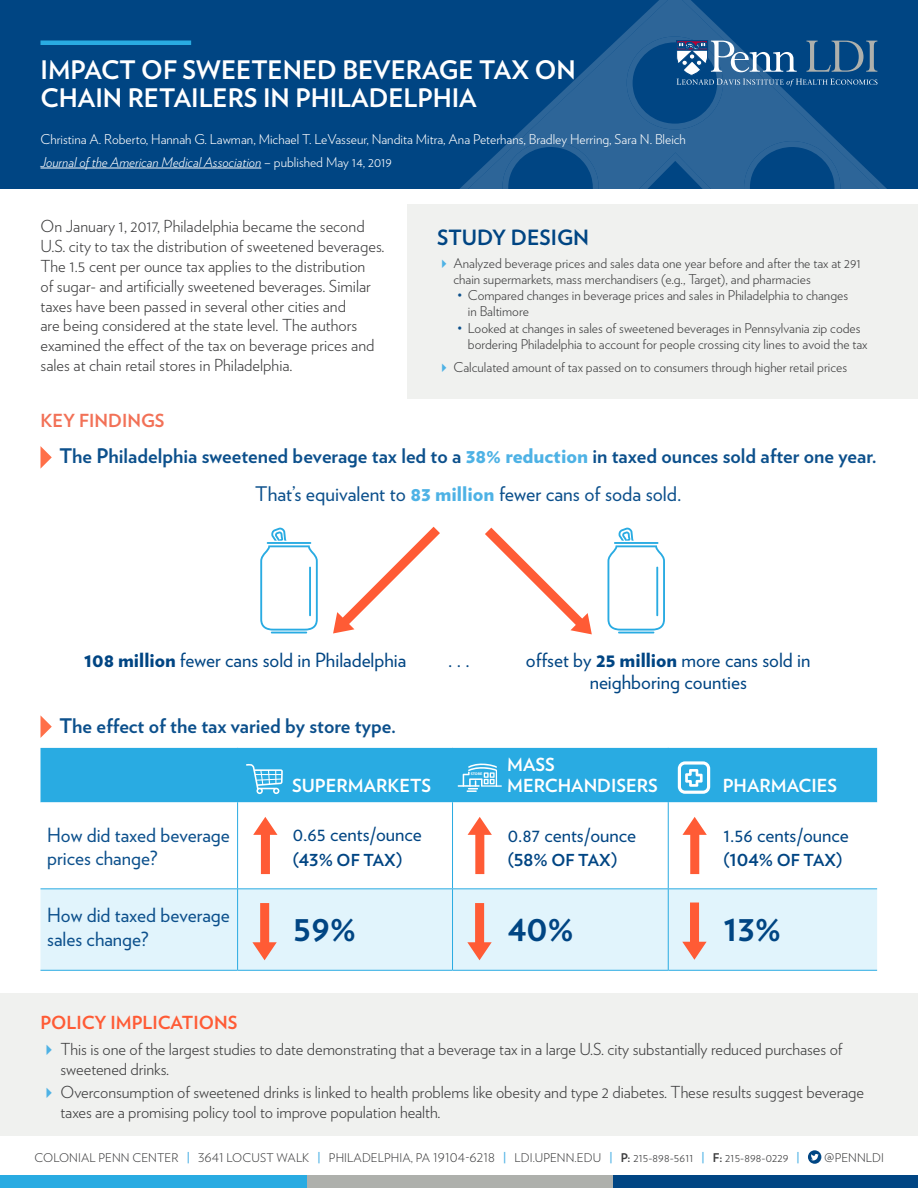
<style>
.page{position:relative;width:918px;height:1188px;background:#fff}
.page>*{position:absolute;margin:0;border:0;box-sizing:border-box;transform-origin:0 0}
.t1{font:700 37.5px "Verlag";color:#004583}
.t2{font:700 25.5px/28.5px "Verlag";color:#fff}
.t3{font:700 21px "Verlag";color:#004583}
.t4{font:700 20.1px "Verlag";color:#0c508c}
.t5{font:20.1px "Verlag";color:#0c508c}
.t6{font:19.5px/22.5px "Verlag";color:#004583;text-align:center}
.t7{font:19.5px/23.4px "Verlag";color:#0c508c}
.t8{font:700 18px/21px "Verlag";color:#fff}
.t9{font:700 18px "Verlag";color:#ff5b35}
.t10{font:700 18px "Verlag";color:#f27157}
.t11{font:300 16.5px/19.8px "Verlag";color:#3e3e3f}
.t12{font:700 16.5px "Verlag";color:#004583}
.t13{font:300 13.5px/16.2px "Verlag";color:#3e3e3f}
.t14{font:300 13.5px "Verlag";color:#fff}
.t15{font:italic 300 13.5px "Verlag";color:#fff}
.t16{font:300 12px "Verlag";letter-spacing:.01em;color:#3e3e3f}
.t17{font:700 3.75px "Ubuntu";letter-spacing:-.01em;color:#fff}
.s1{font-style:normal}
.s2{color:#4eb2e5}
.s3{color:#0c508c}
.s4{font-weight:900;color:#4eb2e5}
.s5{font-weight:900}
.s6{font-weight:700;color:#4eb2e5}
.s7{font-weight:700}
</style>
<div class="page">
<hr style="left:271px;top:632px;width:36px;height:1px;background:#29abe2">
<svg style="left:260px;top:528px;width:58px;height:103px"></svg>
<hr style="left:309px;top:567px;width:2px;height:49px;background:#29abe2">
<div style="left:0;top:0;width:918px;height:189px;background:#004583"></div>
<svg style="left:460px;top:0;width:427px;height:189px"></svg>
<div style="left:40px;top:40px;width:151px;height:5px;background:#29abe2"></div>
<hr style="left:40px;top:168px;width:221px;height:1px;background:#fff">
<div style="left:612px;top:1175px;width:306px;height:13px;background:#004583"></div>
<div style="left:306px;top:1175px;width:306px;height:13px;background:#aeb0ac"></div>
<div style="left:0;top:1175px;width:306px;height:13px;background:#29abe2"></div>
<svg style="left:808px;top:1150px;width:13px;height:14px"></svg>
<svg style="left:811px;top:1154px;width:8px;height:6px"></svg>
<svg style="left:676px;top:40px;width:202px;height:47px"></svg>
<div style="left:408px;top:204px;width:510px;height:195px;background:#f0f1ef"></div>
<div style="left:0;top:994px;width:918px;height:142px;background:#f0f1ef"></div>
<div style="left:40px;top:748px;width:837px;height:54px;background:#29abe2"></div>
<svg style="left:40px;top:802px;width:837px;height:86px"></svg>
<div style="left:40px;top:889px;width:837px;height:81px;background:#e1f4fc"></div>
<hr style="left:237px;top:748px;width:1px;height:54px;background:#29abe2">
<hr style="left:452px;top:748px;width:1px;height:54px;background:#29abe2">
<hr style="left:668px;top:748px;width:1px;height:54px;background:#29abe2">
<hr style="left:237px;top:802px;width:1px;height:86px;background:#29abe2">
<hr style="left:452px;top:802px;width:1px;height:86px;background:#29abe2">
<hr style="left:668px;top:802px;width:1px;height:86px;background:#29abe2">
<hr style="left:237px;top:889px;width:1px;height:81px;background:#29abe2">
<hr style="left:452px;top:889px;width:1px;height:81px;background:#29abe2">
<hr style="left:668px;top:889px;width:1px;height:81px;background:#29abe2">
<hr style="left:40px;top:888px;width:198px;height:1px;background:#29abe2">
<hr style="left:238px;top:888px;width:215px;height:1px;background:#29abe2">
<hr style="left:453px;top:888px;width:215px;height:1px;background:#29abe2">
<hr style="left:668px;top:888px;width:209px;height:1px;background:#29abe2">
<hr style="left:40px;top:970px;width:198px;height:1px;background:#29abe2">
<hr style="left:238px;top:970px;width:215px;height:1px;background:#29abe2">
<hr style="left:453px;top:970px;width:215px;height:1px;background:#29abe2">
<hr style="left:668px;top:970px;width:209px;height:1px;background:#29abe2">
<svg style="left:468px;top:817px;width:24px;height:57px"></svg>
<svg style="left:682px;top:817px;width:25px;height:57px"></svg>
<svg style="left:253px;top:817px;width:24px;height:57px"></svg>
<svg style="left:467px;top:903px;width:25px;height:57px"></svg>
<svg style="left:682px;top:903px;width:25px;height:57px"></svg>
<svg style="left:252px;top:903px;width:25px;height:57px"></svg>
<svg style="left:246px;top:764px;width:37px;height:30px"></svg>
<svg style="left:678px;top:761px;width:32px;height:33px"></svg>
<svg style="left:458px;top:762px;width:44px;height:30px"></svg>
<svg style="left:333px;top:527px;width:107px;height:106px"></svg>
<svg style="left:485px;top:528px;width:107px;height:106px"></svg>
<hr style="left:618px;top:632px;width:36px;height:1px;background:#29abe2">
<svg style="left:608px;top:528px;width:57px;height:103px"></svg>
<hr style="left:656px;top:567px;width:2px;height:49px;background:#29abe2">
<svg style="left:40px;top:446px;width:12px;height:23px"></svg>
<svg style="left:40px;top:715px;width:12px;height:23px"></svg>
<p class="t2" style="left:40px;top:54px;width:537px">IMPACT OF SWEETENED BEVERAGE TAX ON<br>CHAIN RETAILERS IN PHILADELPHIA</p>
<p class="t14" style="left:40px;top:129px;width:647px">Christina A. Roberto, Hannah G. Lawman, Michael T. LeVasseur, Nandita Mitra, Ana Peterhans, Bradley Herring, Sara N. Bleich</p>
<p class="t15" style="left:40px;top:152px;width:353px">Journal of the American Medical Association <span class="s1">– published May 14, 2019</span></p>
<p class="t11" style="left:40px;top:216px;width:346px">On January 1, 2017, Philadelphia became the second U.S. city to tax the distribution of sweetened beverages.<br>The 1.5 cent per ounce tax applies to the distribution<br>of sugar- and artificially sweetened beverages. Similar taxes have been passed in several other cities and<br>are being considered at the state level. The authors examined the effect of the tax on beverage prices and sales at chain retail stores in Philadelphia.</p>
<p class="t10" style="left:40px;top:406px;width:126px">KEY FINDINGS</p>
<p class="t3" style="left:437px;top:221px;width:154px">STUDY DESIGN</p>
<p class="t13" style="left:453px;top:254px;width:409px;text-indent:-16px"><span class="s2">✔</span> Analyzed beverage prices and sales data one year before and after the tax at 291 chain supermarkets, mass merchandisers (e.g., Target), and pharmacies</p>
<p class="t13" style="left:468px;top:286px;width:382px;text-indent:-11px"><span class="s3">•</span> Compared changes in beverage prices and sales in Philadelphia to changes in Baltimore</p>
<p class="t13" style="left:468px;top:319px;width:401px;text-indent:-11px"><span class="s3">•</span> Looked at changes in sales of sweetened beverages in Pennsylvania zip codes bordering Philadelphia to account for people crossing city lines to avoid the tax</p>
<p class="t13" style="left:437px;top:358px;width:412px"><span class="s2">✔</span> Calculated amount of tax passed on to consumers through higher retail prices</p>
<p class="t4" style="left:59px;top:440px;width:819px">The Philadelphia sweetened beverage tax led to a <span class="s4">38% reduction</span> in taxed ounces sold after one year.</p>
<p class="t5" style="left:255px;top:479px;width:428px">That’s equivalent to <span class="s4">83 million</span> fewer cans of soda sold.</p>
<p class="t6" style="left:84px;top:648px;width:324px"><span class="s5">108 million</span> fewer cans sold in Philadelphia</p>
<p class="t4" style="left:59px;top:710px;width:338px">The effect of the tax varied by store type.</p>
<p class="t8" style="left:292px;top:774px;width:141px">SUPERMARKETS</p>
<p class="t7" style="left:47px;top:822px;width:184px">How did taxed beverage prices change?</p>
<p class="t6" style="left:293px;top:822px;width:131px">0.65 cents/ounce</p>
<p class="t12" style="left:293px;top:847px;width:111px">(43% OF TAX)</p>
<p class="t6" style="left:448px;top:647px;width:23px">. . .</p>
<p class="t17" style="left:471px;top:772px;width:13px">STORE</p>
<p class="t6" style="left:526px;top:647px;width:286px">offset by <span class="s5">25 million</span> more cans sold in neighboring counties</p>
<p class="t8" style="left:507px;top:753px;width:152px">MASS<br>MERCHANDISERS</p>
<p class="t6" style="left:508px;top:823px;width:130px">0.87 cents/ounce</p>
<p class="t12" style="left:508px;top:847px;width:111px">(58% OF TAX)</p>
<p class="t8" style="left:723px;top:774px;width:116px">PHARMACIES</p>
<p class="t6" style="left:724px;top:823px;width:127px">1.56 cents/ounce</p>
<p class="t12" style="left:724px;top:847px;width:120px">(104% OF TAX)</p>
<p class="t7" style="left:47px;top:903px;width:184px">How did taxed beverage sales change?</p>
<p class="t1" style="left:293px;top:898px;width:65px">59%</p>
<p class="t1" style="left:508px;top:898px;width:68px">40%</p>
<p class="t1" style="left:724px;top:898px;width:59px">13%</p>
<p class="t9" style="left:40px;top:1008px;width:198px">POLICY IMPLICATIONS</p>
<p class="t11" style="left:61px;top:1038px;width:783px;text-indent:-20px"><span class="s2">✔</span> This is one of the largest studies to date demonstrating that a beverage tax in a large U.S. city substantially reduced purchases of sweetened drinks.</p>
<p class="t11" style="left:61px;top:1081px;width:805px;text-indent:-20px"><span class="s2">✔</span> Overconsumption of sweetened drinks is linked to health problems like obesity and type 2 diabetes. These results suggest beverage taxes are a promising policy tool to improve population health.</p>
<p class="t16" style="left:35px;top:1149px;width:767px">COLONIAL PENN CENTER <span class="s6">|</span> 3641 LOCUST WALK <span class="s6">|</span> PHILADELPHIA, PA 19104-6218 <span class="s6">|</span> LDI.UPENN.EDU <span class="s6">|</span> <span class="s7">P:</span> 215-898-5611 <span class="s6">|</span> <span class="s7">F:</span> 215-898-0229 <span class="s6">|</span></p>
<p class="t16" style="left:824px;top:1149px;width:61px">@PENNLDI</p>
</div>
